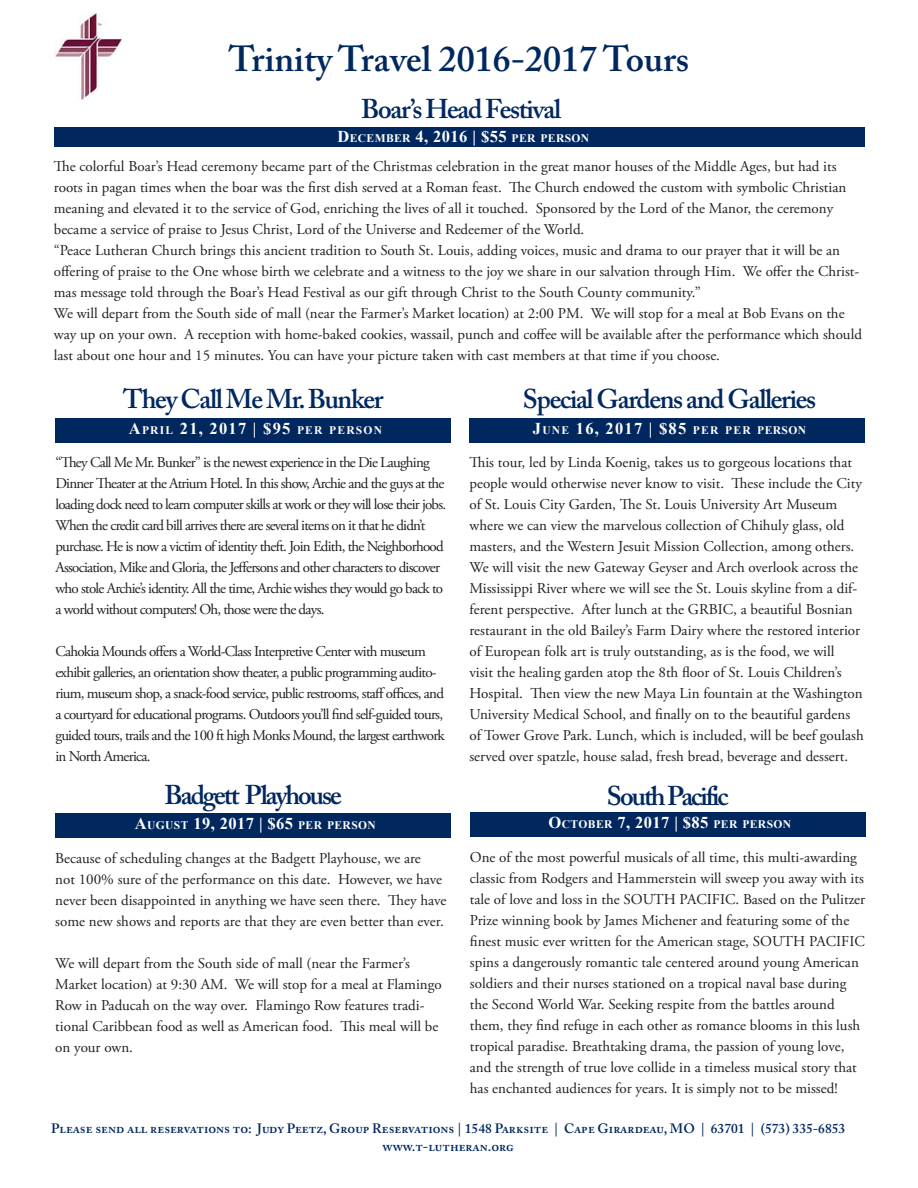
<style>
.page{position:relative;width:918px;height:1188px;background:#fff}
.page>*{position:absolute;margin:0;border:0;box-sizing:border-box;transform-origin:0 0}
.t1{font:600 36px "Adobe Caslon Pro";color:#00285f}
.t2{font:600 27px "Adobe Caslon Pro";letter-spacing:-.05em;color:#00285f}
.t3{font:15px/21px "Adobe Garamond Pro";color:#231f20}
.t4{font:15px/21px "Adobe Garamond Pro";letter-spacing:-.05em;color:#231f20}
.t5{font:600 13.5px/18px "Adobe Caslon Pro";color:#00285f;text-align:center}
.t6{font:700 11.55px "Times New Roman";letter-spacing:.035em;color:#fff}
.t7{font:700 11.55px "Times New Roman";letter-spacing:.105em;color:#fff}
.s1{font-size:16.5px}
</style>
<div class="page">
<div style="left:55px;top:418px;width:396px;height:24px;background:#00285f"></div>
<div style="left:55px;top:813px;width:396px;height:25px;background:#00285f"></div>
<div style="left:469px;top:418px;width:396px;height:24px;background:#00285f"></div>
<div style="left:470px;top:813px;width:396px;height:24px;background:#00285f"></div>
<img style="left:54px;top:14px;width:68px;height:85px">
<div style="left:54px;top:128px;width:810px;height:19px;background:#00285f"></div>
<h1 class="t1" style="left:229px;top:37px;width:462px">Trinity Travel 2016-2017 Tours</h1>
<h2 class="t2" style="left:361px;top:93px;width:201px">Boar’s Head Festival</h2>
<p class="t6" style="left:337px;top:130px;width:253px"><span class="s1">D</span>ECEMBER <span class="s1">4, 2016 | $55</span> PER PERSON</p>
<p class="t3" style="left:54px;top:156px;width:810px">The colorful Boar’s Head ceremony became part of the Christmas celebration in the great manor houses of the Middle Ages, but had its roots in pagan times when the boar was the first dish served at a Roman feast. The Church endowed the custom with symbolic Christian meaning and elevated it to the service of God, enriching the lives of all it touched. Sponsored by the Lord of the Manor, the ceremony became a service of praise to Jesus Christ, Lord of the Universe and Redeemer of the World.<br>“Peace Lutheran Church brings this ancient tradition to South St. Louis, adding voices, music and drama to our prayer that it will be an offering of praise to the One whose birth we celebrate and a witness to the joy we share in our salvation through Him. We offer the Christ&shy;mas message told through the Boar’s Head Festival as our gift through Christ to the South County community.”<br>We will depart from the South side of mall (near the Farmer’s Market location) at 2:00 PM. We will stop for a meal at Bob Evans on the way up on your own. A reception with home-baked cookies, wassail, punch and coffee will be available after the performance which should last about one hour and 15 minutes. You can have your picture taken with cast members at that time if you choose.</p>
<h2 class="t2" style="left:123px;top:383px;width:262px">They Call Me Mr. Bunker</h2>
<h2 class="t2" style="left:523px;top:383px;width:295px">Special Gardens and Galleries</h2>
<p class="t7" style="left:129px;top:422px;width:255px"><span class="s1">A</span>PRIL <span class="s1">21, 2017 | $95</span> PER PERSON</p>
<p class="t7" style="left:533px;top:422px;width:275px"><span class="s1">J</span>UNE <span class="s1">16, 2017 | $85</span> PER PER PERSON</p>
<p class="t4" style="left:55px;top:453px;width:392px">“They Call Me Mr. Bunker” is the newest experience in the Die Laughing Dinner Theater at the Atrium Hotel. In this show, Archie and the guys at the loading dock need to learn computer skills at work or they will lose their jobs.<br>When the credit card bill arrives there are several items on it that he didn’t purchase. He is now a victim of identity theft. Join Edith, the Neighborhood Association, Mike and Gloria, the Jeffersons and other characters to discover who stole Archie’s identity. All the time, Archie wishes they would go back to a world without computers! Oh, those were the days.</p>
<p class="t4" style="left:55px;top:642px;width:391px">Cahokia Mounds offers a World-Class Interpretive Center with museum exhibit galleries, an orientation show theater, a public programming audito&shy;rium, museum shop, a snack-food service, public restrooms, staff offices, and a courtyard for educational programs. Outdoors you’ll find self-guided tours, guided tours, trails and the 100 ft high Monks Mound, the largest earthwork in North America.</p>
<p class="t3" style="left:469px;top:453px;width:396px">This tour, led by Linda Koenig, takes us to gorgeous locations that people would otherwise never know to visit. These include the City of St. Louis City Garden, The St. Louis University Art Museum where we can view the marvelous collection of Chihuly glass, old masters, and the Western Jesuit Mission Collection, among others.<br>We will visit the new Gateway Geyser and Arch overlook across the Mississippi River where we will see the St. Louis skyline from a dif&shy;ferent perspective. After lunch at the GRBIC, a beautiful Bosnian restaurant in the old Bailey’s Farm Dairy where the restored interior of European folk art is truly outstanding, as is the food, we will<br>visit the healing garden atop the 8th floor of St. Louis Children’s Hospital. Then view the new Maya Lin fountain at the Washington University Medical School, and finally on to the beautiful gardens of Tower Grove Park. Lunch, which is included, will be beef goulash served over spatzle, house salad, fresh bread, beverage and dessert.</p>
<h2 class="t2" style="left:165px;top:779px;width:179px">Badgett Playhouse</h2>
<h2 class="t2" style="left:607px;top:780px;width:124px">South Pacific</h2>
<p class="t6" style="left:135px;top:817px;width:243px"><span class="s1">A</span>UGUST <span class="s1">19, 2017 | $65</span> PER PERSON</p>
<p class="t6" style="left:549px;top:816px;width:244px"><span class="s1">O</span>CTOBER <span class="s1">7, 2017 | $85</span> PER PERSON</p>
<p class="t3" style="left:55px;top:848px;width:393px">Because of scheduling changes at the Badgett Playhouse, we are<br>not 100% sure of the performance on this date. However, we have never been disappointed in anything we have seen there. They have some new shows and reports are that they are even better than ever.</p>
<p class="t3" style="left:55px;top:953px;width:388px">We will depart from the South side of mall (near the Farmer’s Market location) at 9:30 AM. We will stop for a meal at Flamingo Row in Paducah on the way over. Flamingo Row features tradi&shy;tional Caribbean food as well as American food. This meal will be on your own.</p>
<p class="t3" style="left:470px;top:847px;width:397px">One of the most powerful musicals of all time, this multi-awarding classic from Rodgers and Hammerstein will sweep you away with its tale of love and loss in the SOUTH PACIFIC. Based on the Pulitzer Prize winning book by James Michener and featuring some of the finest music ever written for the American stage, SOUTH PACIFIC spins a dangerously romantic tale centered around young American soldiers and their nurses stationed on a tropical naval base during the Second World War. Seeking respite from the battles around them, they find refuge in each other as romance blooms in this lush tropical paradise. Breathtaking drama, the passion of young love, and the strength of true love collide in a timeless musical story that has enchanted audiences for years. It is simply not to be missed!</p>
<p class="t5" style="left:51px;top:1119px;width:796px">Please send all reservations to: Judy Peetz, Group Reservations | 1548 Parksite | Cape Girardeau, MO | 63701 | (573) 335-6853 www.t-lutheran.org</p>
</div>
